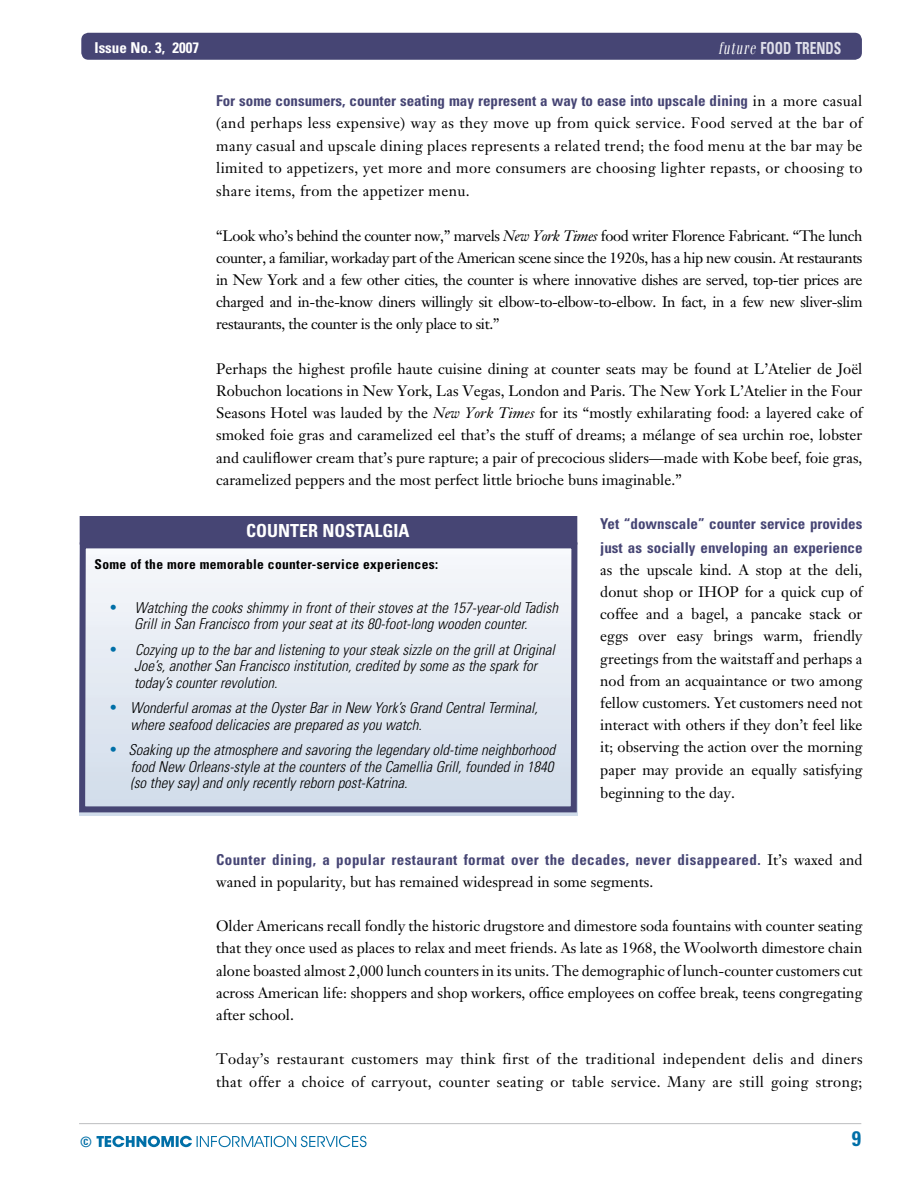
<style>
.page{position:relative;width:918px;height:1188px;background:#fff}
.page>*{position:absolute;margin:0;border:0;box-sizing:border-box;transform-origin:0 0}
.t1{font:700 condensed 18px "Univers LT Std";color:#fff}
.t2{font:700 condensed 16.65px "Univers LT Std";color:#dfdfea;scale:.81 1}
.t3{font:15px/22.2px "Janson Text";color:#000;text-align:justify}
.t4{font:italic 300 condensed 15px/16.5px "Univers LT Std";color:#000}
.t5{font:15px/22.2px "Janson Text";letter-spacing:.025em;color:#000}
.t6{font:700 condensed 15px/23.4px "Univers LT Std";color:#464574}
.t7{font:700 condensed 15px "Univers LT Std";letter-spacing:.025em;color:#464574}
.t8{font:700 condensed 15px "Univers LT Std";color:#fff}
.t9{font:700 condensed 14.25px "Univers LT";color:#006fa7}
.t10{font:700 condensed 13.5px "Univers LT Std";letter-spacing:.025em;color:#000}
.s1{font-family:"Felicia";font-weight:400;font-style:italic;font-stretch:normal;font-size:16.95px;color:#fff}
.s2{font-family:"Janson Text";font-weight:400;font-stretch:normal;color:#000}
.s3{font-style:italic}
.s4{font-family:"Janson Text";font-weight:400;font-style:normal;font-stretch:normal;color:#006fa7}
</style>
<div class="page">
<hr style="left:79px;top:1123px;width:782px;height:1px;background:#bcbdbf">
<div style="left:81px;top:33px;width:781px;height:27px;background:#464574;border-radius:7px"></div>
<svg style="left:97px;top:1136px;width:270px;height:11px"></svg>
<div style="left:80px;top:516px;width:497px;height:29px;background:#464574"></div>
<svg style="left:79px;top:539px;width:499px;height:276px"></svg>
<p class="t8" style="left:94px;top:38px;width:106px">Issue No. 3, 2007</p>
<p class="t2" style="left:718px;top:38px;width:132px"><span class="s1">future</span> Food Tr ends</p>
<p class="t6" style="left:216px;top:89px;width:648px">For some consumers, counter seating may represent a way to ease into upscale dining <span class="s2">in a more casual</span></p>
<p class="t3" style="left:216px;top:112px;width:648px;line-height:22.6px">(and perhaps less expensive) way as they move up from quick service. Food served at the bar of many casual and upscale dining places represents a related trend; the food menu at the bar may be limited to appetizers, yet more and more consumers are choosing lighter repasts, or choosing to share items, from the appetizer menu.</p>
<p class="t3" style="left:216px;top:224px;width:648px">“Look who’s behind the counter now,” marvels <span class="s3">New York Times</span> food writer Florence Fabricant. “The lunch counter, a familiar, workaday part of the American scene since the 1920s, has a hip new cousin. At restaurants in New York and a few other cities, the counter is where innovative dishes are served, top-tier prices are charged and in-the-know diners willingly sit elbow-to-elbow-to-elbow. In fact, in a few new sliver-slim restaurants, the counter is the only place to sit.”</p>
<p class="t3" style="left:216px;top:357px;width:648px">Perhaps the highest profile haute cuisine dining at counter seats may be found at L’Atelier de Joël Robuchon locations in New York, Las Vegas, London and Paris. The New York L’Atelier in the Four Seasons Hotel was lauded by the <span class="s3">New York Times</span> for its “mostly exhilarating food: a layered cake of smoked foie gras and caramelized eel that’s the stuff of dreams; a mélange of sea urchin roe, lobster and cauliflower cream that’s pure rapture; a pair of precocious sliders—made with Kobe beef, foie gras, caramelized peppers and the most perfect little brioche buns imaginable.”</p>
<p class="t6" style="left:600px;top:512px;width:264px">Yet “downscale” counter service provides just as socially enveloping an experience</p>
<p class="t3" style="left:600px;top:558px;width:264px">as the upscale kind. A stop at the deli, donut shop or IHOP for a quick cup of coffee and a bagel, a pancake stack or eggs over easy brings warm, friendly greetings from the waitstaff and perhaps a nod from an acquaintance or two among fellow customers. Yet customers need not interact with others if they don’t feel like it; observing the action over the morning paper may provide an equally satisfying beginning to the day.</p>
<p class="t1" style="left:246px;top:519px;width:165px">COU NTER NOSTALGIA</p>
<p class="t10" style="left:95px;top:556px;width:345px">Some of the more memorable counter-service experiences:</p>
<p class="t4" style="left:110px;top:600px;width:450px;text-align:center"><span class="s4">•</span> Watching the cooks shimmy in front of their stoves at the 157-year-old Tadish<br>Grill in San Francisco from your seat at its 80-foot-long wooden counter.</p>
<p class="t4" style="left:134px;top:641px;width:422px;text-indent:-24px"><span class="s4">•</span> Cozying up to the bar and listening to your steak sizzle on the grill at Original<br>Joe’s, another San Francisco institution, credited by some as the spark for today’s counter revolution.</p>
<p class="t4" style="left:130px;top:700px;width:409px;text-indent:-21px"><span class="s4">•</span> Wonderful aromas at the Oyster Bar in New York’s Grand Central Terminal, where seafood delicacies are prepared as you watch.</p>
<p class="t4" style="left:130px;top:742px;width:426px;text-indent:-21px"><span class="s4">•</span> Soaking up the atmosphere and savoring the legendary old-time neighborhood food New Orleans-style at the counters of the Camellia Grill, founded in 1840 (so they say) and only recently reborn post-Katrina.</p>
<p class="t9" style="left:80px;top:1133px;width:13px">©</p>
<p class="t7" style="left:216px;top:850px;width:648px">Counter dining, a popular restaurant format over the decades, never disappeared. <span class="s2">It’s waxed and</span></p>
<p class="t3" style="left:216px;top:870px;width:439px">waned in popularity, but has remained widespread in some segments.</p>
<p class="t3" style="left:216px;top:915px;width:648px">Older Americans recall fondly the historic drugstore and dimestore soda fountains with counter seating that they once used as places to relax and meet friends. As late as 1968, the Woolworth dimestore chain alone boasted almost 2,000 lunch counters in its units. The demographic of lunch-counter customers cut across American life: shoppers and shop workers, office employees on coffee break, teens congregating after school.</p>
<p class="t5" style="left:216px;top:1048px;width:648px">Today’s restaurant customers may think first of the traditional independent delis and diners that offer a choice of carryout, counter seating or table service. Many are still going strong;</p>
</div>
